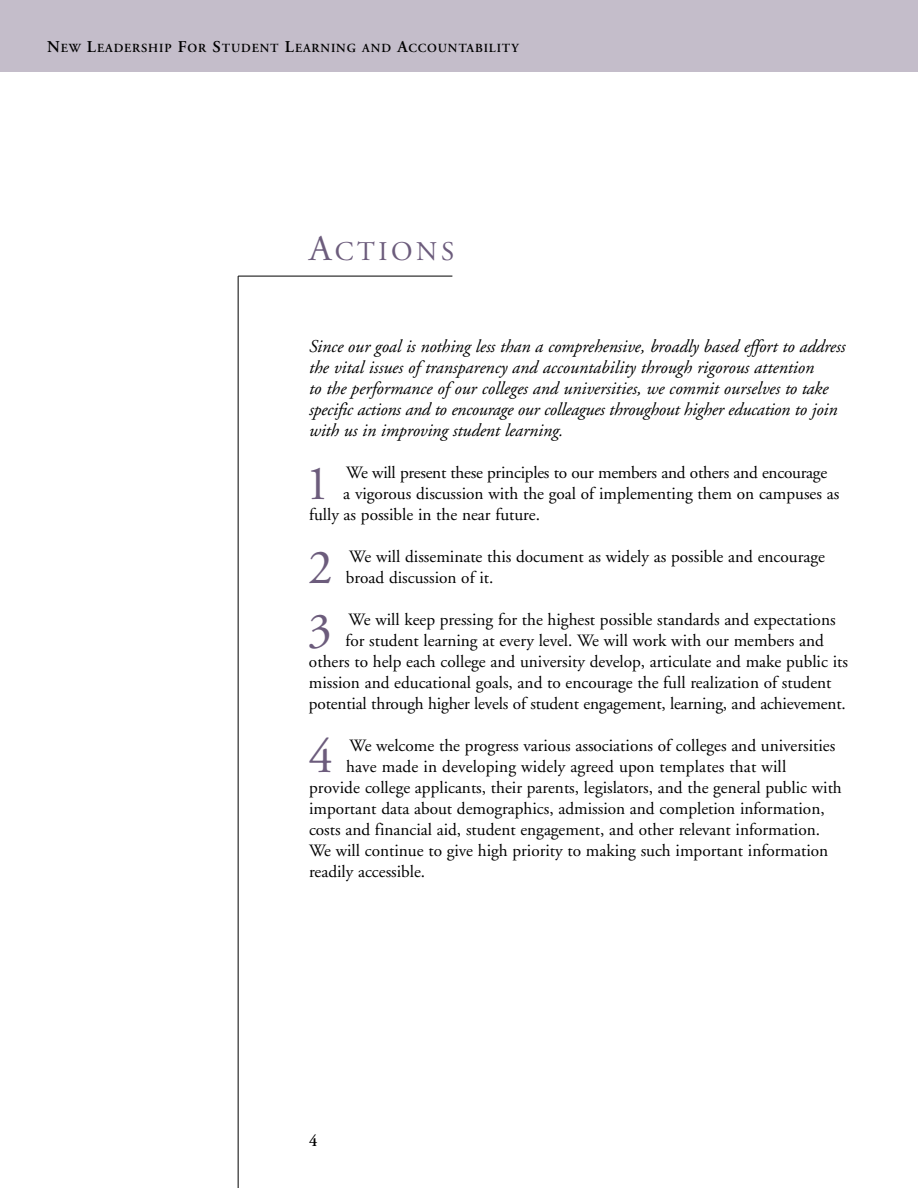
<style>
.page{position:relative;width:918px;height:1188px;background:#fff}
.page>*{position:absolute;margin:0;border:0;box-sizing:border-box;transform-origin:0 0}
.t1{font:48.9px "Adobe Garamond";color:#6c5c7c}
.t2{font:27px "Adobe Garamond";letter-spacing:.135em;color:#6c5c7c}
.t3{font:italic 18px/21px "Adobe Garamond";letter-spacing:-.005em;color:#000}
.t4{font:17.25px/21px "Adobe Garamond";color:#000}
.t5{font:600 16.5px "Adobe Garamond";color:#000}
.t6{font:600 12.3px "Adobe Garamond";letter-spacing:.07em;color:#000}
.s1{font-size:16.5px}
.s2{font-size:36px}
</style>
<div class="page">
<div style="left:0;top:0;width:918px;height:72px;background:#c4bdca"></div>
<hr style="left:238px;top:276px;width:214px;height:1px;background:#000">
<hr style="left:238px;top:276px;width:1px;height:912px;background:#000">
<p class="t6" style="left:47px;top:44px;width:473px"><span class="s1">N</span>EW <span class="s1">L</span>EADERSHIP <span class="s1">F</span>OR <span class="s1">S</span>TUDENT <span class="s1">L</span>EARNING AND <span class="s1">A</span>CCOUNTABILITY</p>
<h2 class="t2" style="left:309px;top:240px;width:147px"><span class="s2">A</span>CTIONS</h2>
<p class="t3" style="left:309px;top:337px;width:538px">Since our goal is nothing less than a comprehensive, broadly based effort to address the vital issues of transparency and accountability through rigorous attention<br>to the performance of our colleges and universities, we commit ourselves to take specific actions and to encourage our colleagues throughout higher education to join with us in improving student learning.</p>
<h1 class="t1" style="left:305px;top:464px;width:26px">1</h1>
<p class="t4" style="left:346px;top:464px;width:482px">We will present these principles to our members and others and encourage</p>
<p class="t4" style="left:343px;top:485px;width:497px">a vigorous discussion with the goal of implementing them on campuses as</p>
<p class="t4" style="left:309px;top:506px;width:233px">fully as possible in the near future.</p>
<h1 class="t1" style="left:308px;top:548px;width:26px">2</h1>
<p class="t4" style="left:346px;top:548px;width:481px">We will disseminate this document as widely as possible and encourage broad discussion of it.</p>
<h1 class="t1" style="left:308px;top:611px;width:26px">3</h1>
<p class="t4" style="left:349px;top:611px;width:489px">We will keep pressing for the highest possible standards and expectations</p>
<p class="t4" style="left:345px;top:632px;width:480px">for student learning at every level. We will work with our members and</p>
<p class="t4" style="left:309px;top:653px;width:540px">others to help each college and university develop, articulate and make public its</p>
<p class="t4" style="left:309px;top:674px;width:524px">mission and educational goals, and to encourage the full realization of student</p>
<p class="t4" style="left:309px;top:695px;width:538px">potential through higher levels of student engagement, learning, and achievement.</p>
<h1 class="t1" style="left:308px;top:737px;width:26px">4</h1>
<p class="t4" style="left:349px;top:737px;width:487px">We welcome the progress various associations of colleges and universities</p>
<p class="t4" style="left:346px;top:758px;width:442px">have made in developing widely agreed upon templates that will</p>
<p class="t4" style="left:309px;top:779px;width:534px">provide college applicants, their parents, legislators, and the general public with</p>
<p class="t4" style="left:309px;top:800px;width:517px">important data about demographics, admission and completion information,</p>
<p class="t4" style="left:309px;top:821px;width:513px">costs and financial aid, student engagement, and other relevant information.</p>
<p class="t4" style="left:309px;top:842px;width:521px">We will continue to give high priority to making such important information</p>
<p class="t4" style="left:309px;top:863px;width:118px">readily accessible.</p>
<p class="t5" style="left:309px;top:1134px;width:10px">4</p>
</div>
